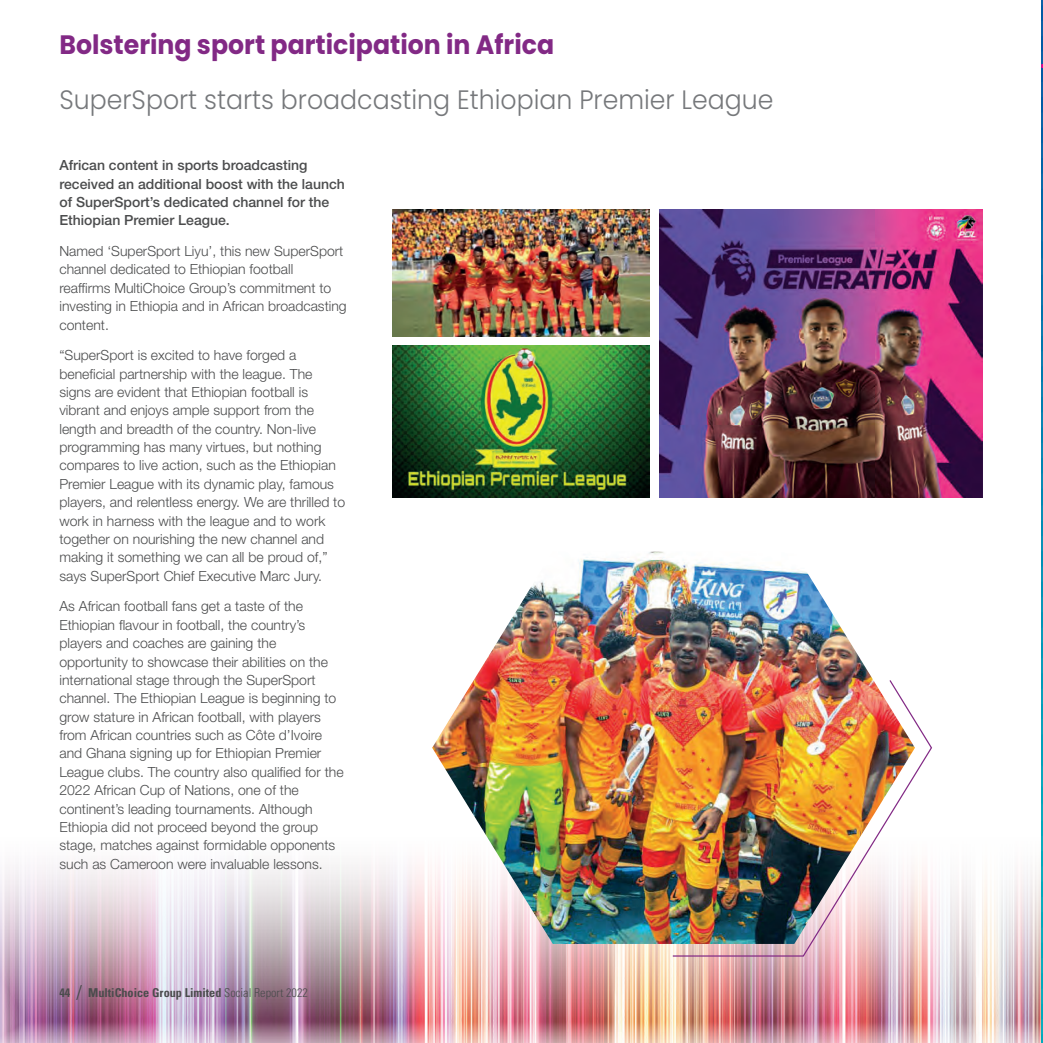
<style>
.page{position:relative;width:1043px;height:1043px;background:#fff}
.page>*{position:absolute;margin:0;border:0;box-sizing:border-box;transform-origin:0 0}
.page_heads{font:300 26.6px "Poppins";color:#76787b;scale:.95 1}
.t1{font:700 26.6px "Poppins";color:#822985;scale:.95 1}
.body_copy_new{font:300 14px/18.4px "Helvetica Neue LT Std";color:#4b4c4d}
.body_copy_intro{font:500 14px/18.4px "Helvetica Neue LT Std";color:#4b4c4d}
.t2{font:700 condensed 12.25px "Univers LT Std";color:#4b4c4d}
.s1{font-family:"Minion Pro";font-weight:400;font-stretch:normal;font-size:21px}
.s2{font-weight:300}
</style>
<div class="page">
<img style="left:0;top:865px;width:1041px;height:178px">
<img style="left:660px;top:210px;width:322px;height:288px">
<img style="left:392px;top:346px;width:258px;height:151px">
<img style="left:392px;top:210px;width:258px;height:127px">
<img style="left:432px;top:552px;width:441px;height:392px">
<img style="left:672px;top:679px;width:261px;height:278px">
<svg style="left:1041px;top:0;width:2px;height:1043px;background:#0589b3"></svg>
<h1 class="t1" style="left:59px;top:30px;width:522px">Bolstering sport participation in Africa</h1>
<p class="page_heads" style="left:59px;top:84px;width:753px">SuperSport starts broadcasting Ethiopian Premier League</p>
<p class="body_copy_intro" style="left:59px;top:156px;width:287px">African content in sports broadcasting received an additional boost with the launch of SuperSport’s dedicated channel for the Ethiopian Premier League.</p>
<p class="body_copy_new" style="left:59px;top:242px;width:289px">Named ‘SuperSport Liyu’, this new SuperSport channel dedicated to Ethiopian football reaffirms MultiChoice Group’s commitment to investing in Ethiopia and in African broadcasting content.</p>
<p class="body_copy_new" style="left:59px;top:346px;width:287px">“SuperSport is excited to have forged a beneficial partnership with the league. The signs are evident that Ethiopian football is vibrant and enjoys ample support from the length and breadth of the country. Non-live programming has many virtues, but nothing compares to live action, such as the Ethiopian Premier League with its dynamic play, famous players, and relentless energy. We are thrilled to work in harness with the league and to work together on nourishing the new channel and making it something we can all be proud of,” says SuperSport Chief Executive Marc Jury.</p>
<p class="body_copy_new" style="left:59px;top:597px;width:286px">As African football fans get a taste of the Ethiopian flavour in football, the country’s players and coaches are gaining the opportunity to showcase their abilities on the international stage through the SuperSport channel. The Ethiopian League is beginning to grow stature in African football, with players from African countries such as Côte d’Ivoire and Ghana signing up for Ethiopian Premier League clubs. The country also qualified for the 2022 African Cup of Nations, one of the continent’s leading tournaments. Although Ethiopia did not proceed beyond the group stage, matches against formidable opponents such as Cameroon were invaluable lessons.</p>
<p class="t2" style="left:59px;top:985px;width:250px">44 <span class="s1">/</span> MultiChoice Group Limited <span class="s2">Social Report 2022</span></p>
</div>
